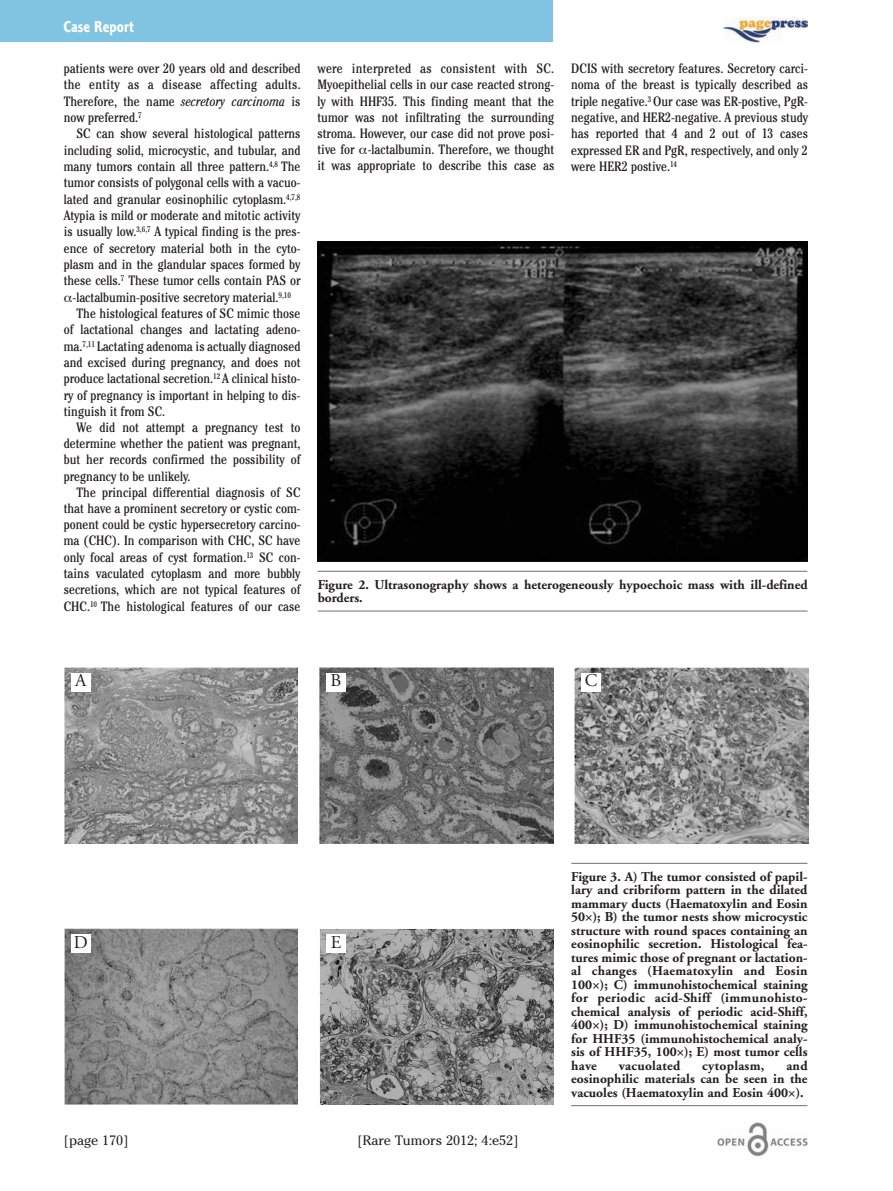
<style>
.page{position:relative;width:893px;height:1191px;background:#fff}
.page>*{position:absolute;margin:0;border:0;box-sizing:border-box;transform-origin:0 0}
.t1{font:18px "Adobe Garamond Pro";color:#231f20}
.t2{font:16.5px "Corinthian Bold Condensed Plain";color:#fff}
.t3{font:condensed 13.5px/16.4px "Cheltenham";color:#231f20;text-align:justify}
.t4{font:700 13.5px/13.5px "Adobe Garamond";color:#231f20;text-align:justify}
.t5{font:13.5px "Cheltenham";color:#231f20}
.t6{font:700 13.5px "Adobe Garamond";letter-spacing:.02em;color:#231f20}
.s1{font-style:italic}
</style>
<div class="page">
<div style="left:0;top:0;width:553px;height:42px;background:#81c4e2"></div>
<img style="left:717px;top:1123px;width:91px;height:33px">
<img style="left:723px;top:17px;width:84px;height:26px">
<img style="left:64px;top:667px;width:234px;height:176px">
<img style="left:319px;top:667px;width:234px;height:176px">
<img style="left:64px;top:929px;width:234px;height:175px">
<img style="left:319px;top:929px;width:234px;height:176px">
<img style="left:574px;top:667px;width:234px;height:176px">
<hr style="left:571px;top:863px;width:236px;height:1px;background:#6c6d70">
<hr style="left:571px;top:1105px;width:236px;height:1px;background:#6c6d70">
<div style="left:71px;top:673px;width:20px;height:18px;background:#fff"></div>
<div style="left:71px;top:934px;width:20px;height:19px;background:#fff"></div>
<div style="left:326px;top:673px;width:20px;height:18px;background:#fff"></div>
<div style="left:326px;top:934px;width:20px;height:19px;background:#fff"></div>
<div style="left:581px;top:673px;width:20px;height:18px;background:#fff"></div>
<img style="left:317px;top:241px;width:491px;height:320px">
<hr style="left:318px;top:571px;width:489px;height:1px;background:#6c6d70">
<hr style="left:318px;top:610px;width:489px;height:1px;background:#6c6d70">
<p class="t2" style="left:63px;top:21px;width:72px">Case Report</p>
<p class="t3" style="left:64px;top:62px;width:238px">patients were over 20 years old and described the entity as a disease affecting adults.<br>Therefore, the name <span class="s1">secretory carcinoma</span> is now preferred.<sup>7</sup></p>
<p class="t3" style="left:77px;top:127px;width:225px">SC can show several histological patterns</p>
<p class="t3" style="left:64px;top:143px;width:238px">including solid, microcystic, and tubular, and</p>
<p class="t3" style="left:64px;top:159px;width:238px">many tumors contain all three pattern.<sup>4,8</sup> The</p>
<p class="t3" style="left:64px;top:176px;width:238px">tumor consists of polygonal cells with a vacuo-</p>
<p class="t3" style="left:64px;top:192px;width:238px">lated and granular eosinophilic cytoplasm.<sup>4,7,8</sup></p>
<p class="t3" style="left:64px;top:208px;width:238px">Atypia is mild or moderate and mitotic activity</p>
<p class="t3" style="left:64px;top:225px;width:238px">is usually low.<sup>3,6,7</sup> A typical finding is the pres-</p>
<p class="t3" style="left:64px;top:241px;width:238px">ence of secretory material both in the cyto-</p>
<p class="t3" style="left:64px;top:257px;width:238px">plasm and in the glandular spaces formed by</p>
<p class="t3" style="left:64px;top:274px;width:238px">these cells.<sup>7</sup> These tumor cells contain PAS or</p>
<p class="t3" style="left:73px;top:290px;width:220px">-lactalbumin-positive secretory material.<sup>9,10</sup></p>
<p class="t3" style="left:77px;top:306px;width:225px">The histological features of SC mimic those</p>
<p class="t3" style="left:64px;top:323px;width:238px">of lactational changes and lactating adeno-</p>
<p class="t3" style="left:64px;top:339px;width:238px">ma.<sup>7,11</sup> Lactating adenoma is actually diagnosed</p>
<p class="t3" style="left:64px;top:355px;width:238px">and excised during pregnancy, and does not</p>
<p class="t3" style="left:64px;top:372px;width:238px">produce lactational secretion.<sup>12</sup> A clinical histo-</p>
<p class="t3" style="left:64px;top:388px;width:238px">ry of pregnancy is important in helping to dis-</p>
<p class="t3" style="left:64px;top:404px;width:103px">tinguish it from SC.</p>
<p class="t3" style="left:77px;top:420px;width:226px">We did not attempt a pregnancy test to</p>
<p class="t3" style="left:64px;top:436px;width:238px">determine whether the patient was pregnant,</p>
<p class="t3" style="left:64px;top:453px;width:238px">but her records confirmed the possibility of</p>
<p class="t3" style="left:64px;top:469px;width:128px">pregnancy to be unlikely.</p>
<p class="t3" style="left:77px;top:485px;width:225px">The principal differential diagnosis of SC</p>
<p class="t3" style="left:64px;top:501px;width:238px">that have a prominent secretory or cystic com-</p>
<p class="t3" style="left:64px;top:517px;width:238px">ponent could be cystic hypersecretory carcino-</p>
<p class="t3" style="left:64px;top:534px;width:238px">ma (CHC). In comparison with CHC, SC have</p>
<p class="t3" style="left:64px;top:550px;width:238px">only focal areas of cyst formation.<sup>13</sup> SC con-</p>
<p class="t3" style="left:64px;top:566px;width:238px">tains vaculated cytoplasm and more bubbly</p>
<p class="t3" style="left:64px;top:583px;width:238px">secretions, which are not typical features of</p>
<p class="t3" style="left:64px;top:599px;width:238px">CHC.<sup>10</sup> The histological features of our case</p>
<p class="t3" style="left:317px;top:62px;width:238px">were interpreted as consistent with SC.<br>Myoepithelial cells in our case reacted strong&shy;ly with HHF35. This finding meant that the tumor was not infiltrating the surrounding stroma. However, our case did not prove posi&shy;tive for -lactalbumin. Therefore, we thought it was appropriate to describe this case as</p>
<p class="t3" style="left:571px;top:62px;width:238px">DCIS with secretory features. Secretory carci&shy;noma of the breast is typically described as triple negative.<sup>3</sup> Our case was ER-postive, PgR&shy;negative, and HER2-negative. A previous study has reported that 4 and 2 out of 13 cases expressed ER and PgR, respectively, and only 2 were HER2 postive.<sup>14</sup></p>
<p class="t4" style="left:318px;top:579px;width:491px">Figure 2. Ultrasonography shows a heterogeneously hypoechoic mass with ill-defined borders.</p>
<h1 class="t1" style="left:75px;top:673px;width:13px">A</h1>
<h1 class="t1" style="left:331px;top:673px;width:12px">B</h1>
<h1 class="t1" style="left:585px;top:673px;width:14px">C</h1>
<h1 class="t1" style="left:74px;top:935px;width:16px">D</h1>
<h1 class="t1" style="left:331px;top:935px;width:12px">E</h1>
<p class="t4" style="left:571px;top:871px;width:238px">Figure 3. A) The tumor consisted of papil&shy;lary and cribriform pattern in the dilated mammary ducts (Haematoxylin and Eosin 50 ); B) the tumor nests show microcystic structure with round spaces containing an eosinophilic secretion. Histological fea&shy;tures mimic those of pregnant or lactation&shy;al changes (Haematoxylin and Eosin 100 ); C) immunohistochemical staining for periodic acid-Shiff (immunohisto&shy;chemical analysis of periodic acid-Shiff, 400 ); D) immunohistochemical staining for HHF35 (immunohistochemical analy&shy;sis of HHF35, 100 ); E) most tumor cells have</p>
<p class="t4" style="left:571px;top:1060px;width:238px;text-indent:215px">and eosinophilic materials can be seen in the vacuoles (Haematoxylin and Eosin 400 ).</p>
<p class="t6" style="left:619px;top:1060px;width:63px">vacuolated</p>
<p class="t6" style="left:702px;top:1060px;width:64px">cytoplasm,</p>
<p class="t5" style="left:64px;top:1132px;width:66px">[page 170]</p>
<p class="t5" style="left:357px;top:1132px;width:163px">[Rare Tumors 2012; 4:e52]</p>
</div>
